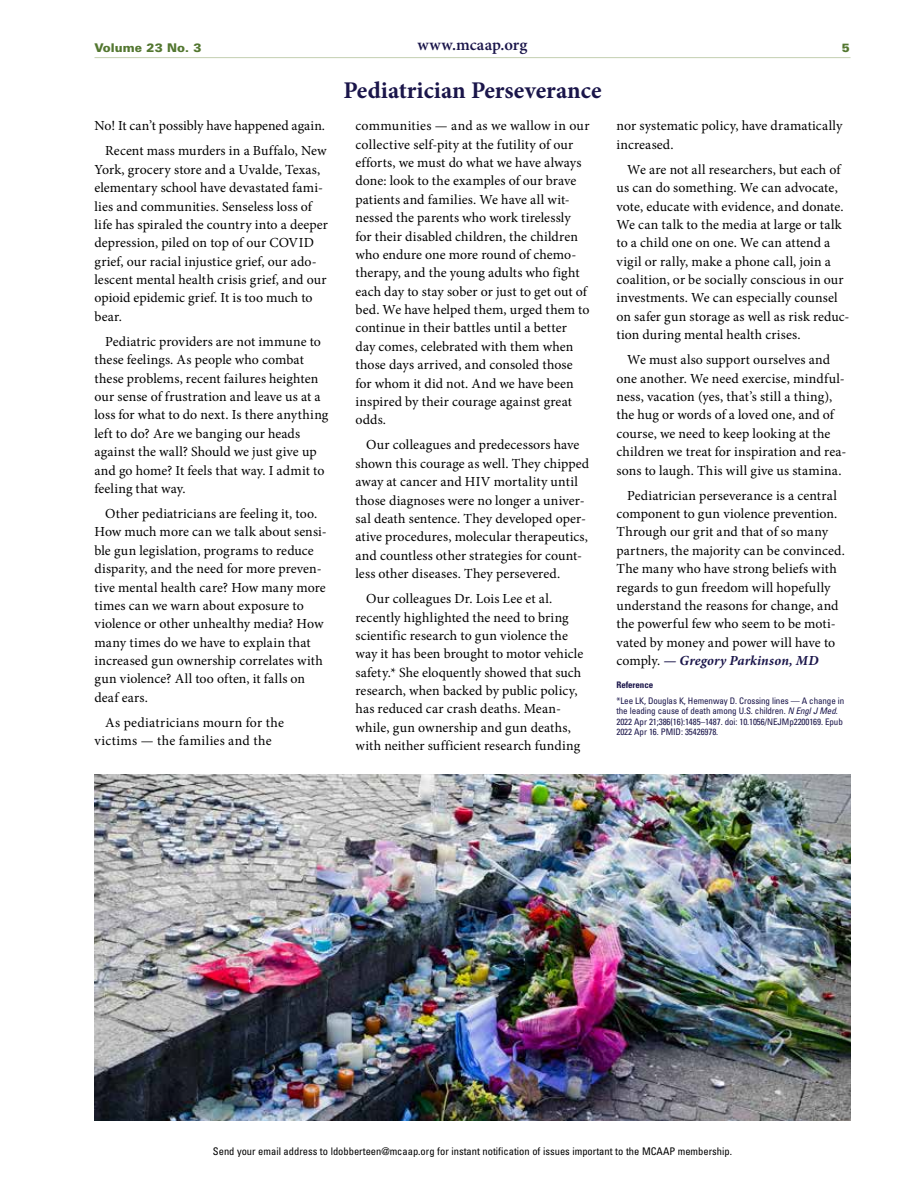
<style>
.page{position:relative;width:918px;height:1188px;background:#fff}
.page>*{position:absolute;margin:0;border:0;box-sizing:border-box;transform-origin:0 0}
.Head1{font:700 24px "Minion Pro";color:#1a154a}
.t1{font:600 16.5px "Minion Pro";letter-spacing:.005em;color:#1a154a}
.BodyIndent{font:13.8px/18.3px "Minion Pro";letter-spacing:.01em;color:#000}
.BodyFirst{font:13.8px "Minion Pro";letter-spacing:-.005em;color:#000}
.t2{font:900 12px "Univers LT Std";color:#537730}
.t3{font:condensed 10.5px "Univers LT Std";color:#000}
.References{font:condensed 9px/10.5px "Univers LT Std";letter-spacing:-.01em;color:#1a154a}
.References-2{font:700 condensed 9px "Univers LT Std";letter-spacing:-.01em;color:#1a154a}
.s1{font-weight:700;font-style:italic;color:#1a154a}
.s2{font-style:italic}
</style>
<div class="page">
<img style="left:94px;top:774px;width:756px;height:346px">
<hr style="left:94px;top:57px;width:757px;height:1px;background:#c3cfb1">
<p class="t2" style="left:94px;top:40px;width:108px">Volume 23 No. 3</p>
<p class="t1" style="left:418px;top:34px;width:111px">www.mcaap.org</p>
<p class="t2" style="left:842px;top:40px;width:10px">5</p>
<p class="BodyFirst" style="left:94px;top:117px;width:232px">No! It can’t possibly have happened again.</p>
<p class="BodyIndent" style="left:94px;top:142px;width:235px;text-indent:11px">Recent mass murders in a Buffalo, New York, grocery store and a Uvalde, Texas, elementary school have devastated fami&shy;lies and communities. Senseless loss of life has spiraled the country into a deeper depression, piled on top of our COVID grief, our racial injustice grief, our ado&shy;lescent mental health crisis grief, and our opioid epidemic grief. It is too much to bear.</p>
<p class="BodyIndent" style="left:94px;top:332px;width:235px;text-indent:11px">Pediatric providers are not immune to these feelings. As people who combat these problems, recent failures heighten our sense of frustration and leave us at a loss for what to do next. Is there anything left to do? Are we banging our heads against the wall? Should we just give up and go home? It feels that way. I admit to feeling that way.</p>
<p class="BodyIndent" style="left:94px;top:505px;width:234px;text-indent:11px">Other pediatricians are feeling it, too.<br>How much more can we talk about sensi&shy;ble gun legislation, programs to reduce disparity, and the need for more preven&shy;tive mental health care? How many more times can we warn about exposure to violence or other unhealthy media? How many times do we have to explain that increased gun ownership correlates with gun violence? All too often, it falls on deaf ears.</p>
<p class="BodyIndent" style="left:94px;top:713px;width:191px;text-indent:11px">As pediatricians mourn for the victims — the families and the</p>
<p class="Head1" style="left:344px;top:74px;width:259px">Pediatrician Perseverance</p>
<p class="BodyIndent" style="left:356px;top:117px;width:236px">communities — and as we wallow in our collective self-pity at the futility of our efforts, we must do what we have always done: look to the examples of our brave patients and families. We have all wit&shy;nessed the parents who work tirelessly for their disabled children, the children who endure one more round of chemo&shy;therapy, and the young adults who fight each day to stay sober or just to get out of bed. We have helped them, urged them to continue in their battles until a better day comes, celebrated with them when those days arrived, and consoled those for whom it did not. And we have been inspired by their courage against great odds.</p>
<p class="BodyIndent" style="left:356px;top:436px;width:235px;text-indent:11px">Our colleagues and predecessors have shown this courage as well. They chipped away at cancer and HIV mortality until those diagnoses were no longer a univer&shy;sal death sentence. They developed oper&shy;ative procedures, molecular therapeutics, and countless other strategies for count&shy;less other diseases. They persevered.</p>
<p class="BodyIndent" style="left:356px;top:590px;width:229px;text-indent:11px">Our colleagues Dr. Lois Lee et al. recently highlighted the need to bring scientific research to gun violence the way it has been brought to motor vehicle safety.* She eloquently showed that such research, when backed by public policy, has reduced car crash deaths. Mean&shy;while, gun ownership and gun deaths, with neither sufficient research funding</p>
<p class="BodyIndent" style="left:616px;top:117px;width:228px">nor systematic policy, have dramatically increased.</p>
<p class="BodyIndent" style="left:616px;top:160px;width:235px;text-indent:11px">We are not all researchers, but each of us can do something. We can advocate, vote, educate with evidence, and donate.<br>We can talk to the media at large or talk to a child one on one. We can attend a vigil or rally, make a phone call, join a coalition, or be socially conscious in our investments. We can especially counsel on safer gun storage as well as risk reduc&shy;tion during mental health crises.</p>
<p class="BodyIndent" style="left:616px;top:351px;width:231px;text-indent:11px">We must also support ourselves and one another. We need exercise, mindful&shy;ness, vacation (yes, that’s still a thing), the hug or words of a loved one, and of course, we need to keep looking at the children we treat for inspiration and rea&shy;sons to laugh. This will give us stamina.</p>
<p class="BodyIndent" style="left:616px;top:486px;width:230px;text-indent:11px">Pediatrician perseverance is a central component to gun violence prevention.<br>Through our grit and that of so many partners, the majority can be convinced.<br>The many who have strong beliefs with regards to gun freedom will hopefully understand the reasons for change, and the powerful few who seem to be moti&shy;vated by money and power will have to comply. <span class="s1">— Gregory Parkinson, MD</span></p>
<p class="References-2" style="left:616px;top:679px;width:38px">Reference</p>
<p class="References" style="left:616px;top:695px;width:229px">*Lee LK, Douglas K, Hemenway D. Crossing lines — A change in the leading cause of death among U.S. children. <span class="s2">N Engl J Med</span>.<br>2022 Apr 21;386(16):1485–1487. doi: 10.1056/NEJMp2200169. Epub 2022 Apr 16. PMID: 35426978.</p>
<p class="t3" style="left:213px;top:1145px;width:521px">Send your email address to ldobberteen@mcaap.org for instant notification of issues important to the MCAAP membership.</p>
</div>
